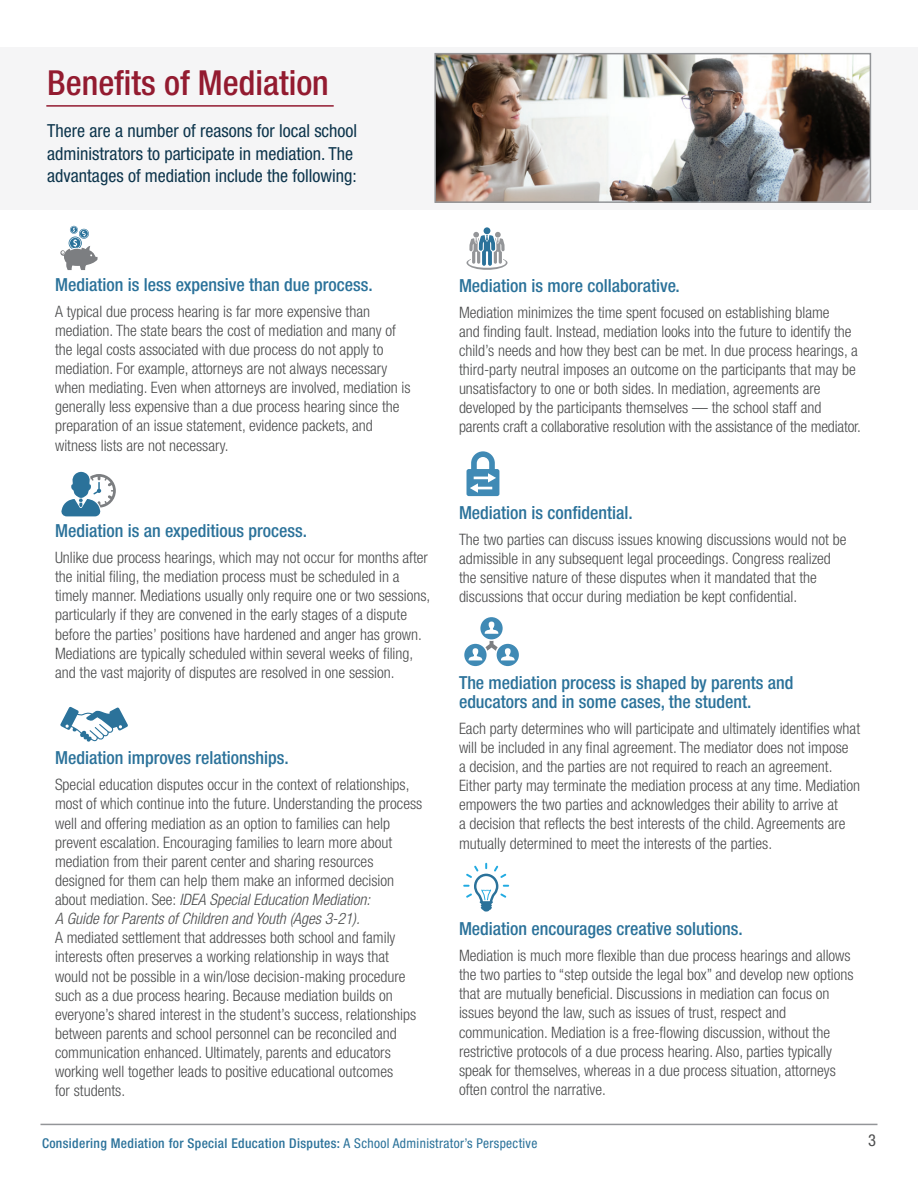
<style>
.page{position:relative;width:918px;height:1188px;background:#fff}
.page>*{position:absolute;margin:0;border:0;box-sizing:border-box;transform-origin:0 0}
.t1{font:500 condensed 34.5px "Helvetica Neue";color:#931b30}
.t2{font:500 condensed 18px/19px "Helvetica Neue";color:#2b729a}
.t3{font:condensed 18px/22.5px "Helvetica Neue";color:#0e364d}
.t4{font:condensed 16.5px "Helvetica Neue";color:#4b4c4d}
.t5{font:300 condensed 15.75px/19px "Helvetica Neue";color:#4b4c4d}
.t6{font:500 condensed 13.5px "Helvetica Neue";letter-spacing:.025em;color:#2b729a}
.s1{font-style:italic}
.s2{font-weight:400}
</style>
<div class="page">
<div style="left:0;top:48px;width:918px;height:162px;background:#f5f5f6"></div>
<svg style="left:463px;top:863px;width:46px;height:49px"></svg>
<svg style="left:464px;top:617px;width:55px;height:49px"></svg>
<svg style="left:467px;top:451px;width:32px;height:45px"></svg>
<svg style="left:466px;top:227px;width:42px;height:43px"></svg>
<svg style="left:60px;top:226px;width:38px;height:44px"></svg>
<svg style="left:60px;top:707px;width:68px;height:35px"></svg>
<svg style="left:61px;top:472px;width:55px;height:44px"></svg>
<hr style="left:46px;top:105px;width:288px;height:2px;background:#931b30">
<img style="left:437px;top:56px;width:431px;height:144px">
<div style="left:434px;top:53px;width:437px;height:150px;border:2px solid #939598"></div>
<hr style="left:40px;top:1124px;width:837px;height:1px;background:#939598">
<h2 class="t1" style="left:47px;top:62px;width:283px">Benefts of Mediation</h2>
<p class="t3" style="left:47px;top:120px;width:312px">There are a number of reasons for local school administrators to participate in mediation. The advantages of mediation include the following:</p>
<h3 class="t2" style="left:55px;top:275px;width:319px">Mediation is less expensive than due process.</h3>
<p class="t5" style="left:55px;top:302px;width:357px">A typical due process hearing is far more expensive than mediation. The state bears the cost of mediation and many of the legal costs associated with due process do not apply to mediation. For example, attorneys are not always necessary when mediating. Even when attorneys are involved, mediation is generally less expensive than a due process hearing since the preparation of an issue statement, evidence packets, and witness lists are not necessary.</p>
<h3 class="t2" style="left:459px;top:276px;width:222px">Mediation is more collaborative.</h3>
<p class="t5" style="left:459px;top:302px;width:404px">Mediation minimizes the time spent focused on establishing blame<br>and fnding fault. Instead, mediation looks into the future to identify the child’s needs and how they best can be met. In due process hearings, a third-party neutral imposes an outcome on the participants that may be unsatisfactory to one or both sides. In mediation, agreements are developed by the participants themselves — the school staff and parents craft a collaborative resolution with the assistance of the mediator.</p>
<h3 class="t2" style="left:55px;top:521px;width:254px">Mediation is an expeditious process.</h3>
<p class="t5" style="left:55px;top:548px;width:377px">Unlike due process hearings, which may not occur for months after the initial fling, the mediation process must be scheduled in a timely manner. Mediations usually only require one or two sessions, particularly if they are convened in the early stages of a dispute before the parties’ positions have hardened and anger has grown.<br>Mediations are typically scheduled within several weeks of fling, and the vast majority of disputes are resolved in one session.</p>
<h3 class="t2" style="left:55px;top:748px;width:235px">Mediation improves relationships.</h3>
<p class="t5" style="left:55px;top:775px;width:369px">Special education disputes occur in the context of relationships, most of which continue into the future. Understanding the process well and offering mediation as an option to families can help prevent escalation. Encouraging families to learn more about mediation from their parent center and sharing resources designed for them can help them make an informed decision about mediation. See: <span class="s1">IDEA Special Education Mediation:<br>A Guide for Parents of Children and Youth (Ages 3-21).<br></span>A mediated settlement that addresses both school and family interests often preserves a working relationship in ways that would not be possible in a win/lose decision-making procedure such as a due process hearing. Because mediation builds on everyone’s shared interest in the student’s success, relationships between parents and school personnel can be reconciled and communication enhanced. Ultimately, parents and educators working well together leads to positive educational outcomes<br>for students.</p>
<h3 class="t2" style="left:459px;top:503px;width:175px">Mediation is confdential.</h3>
<p class="t5" style="left:459px;top:530px;width:389px">The two parties can discuss issues knowing discussions would not be admissible in any subsequent legal proceedings. Congress realized the sensitive nature of these disputes when it mandated that the discussions that occur during mediation be kept confdential.</p>
<h3 class="t2" style="left:459px;top:673px;width:336px">The mediation process is shaped by parents and educators and in some cases, the student.</h3>
<p class="t5" style="left:459px;top:719px;width:403px">Each party determines who will participate and ultimately identifes what will be included in any fnal agreement. The mediator does not impose<br>a decision, and the parties are not required to reach an agreement.<br>Either party may terminate the mediation process at any time. Mediation empowers the two parties and acknowledges their ability to arrive at<br>a decision that refects the best interests of the child. Agreements are mutually determined to meet the interests of the parties.</p>
<h3 class="t2" style="left:459px;top:919px;width:285px">Mediation encourages creative solutions.</h3>
<p class="t5" style="left:459px;top:946px;width:396px">Mediation is much more fexible than due process hearings and allows the two parties to “step outside the legal box” and develop new options that are mutually benefcial. Discussions in mediation can focus on issues beyond the law, such as issues of trust, respect and communication. Mediation is a free-fowing discussion, without the restrictive protocols of a due process hearing. Also, parties typically speak for themselves, whereas in a due process situation, attorneys often control the narrative.</p>
<p class="t6" style="left:42px;top:1135px;width:497px">Considering Mediation for Special Education Disputes: <span class="s2">A School Administrator’s Perspective</span></p>
<p class="t4" style="left:868px;top:1131px;width:9px">3</p>
</div>
